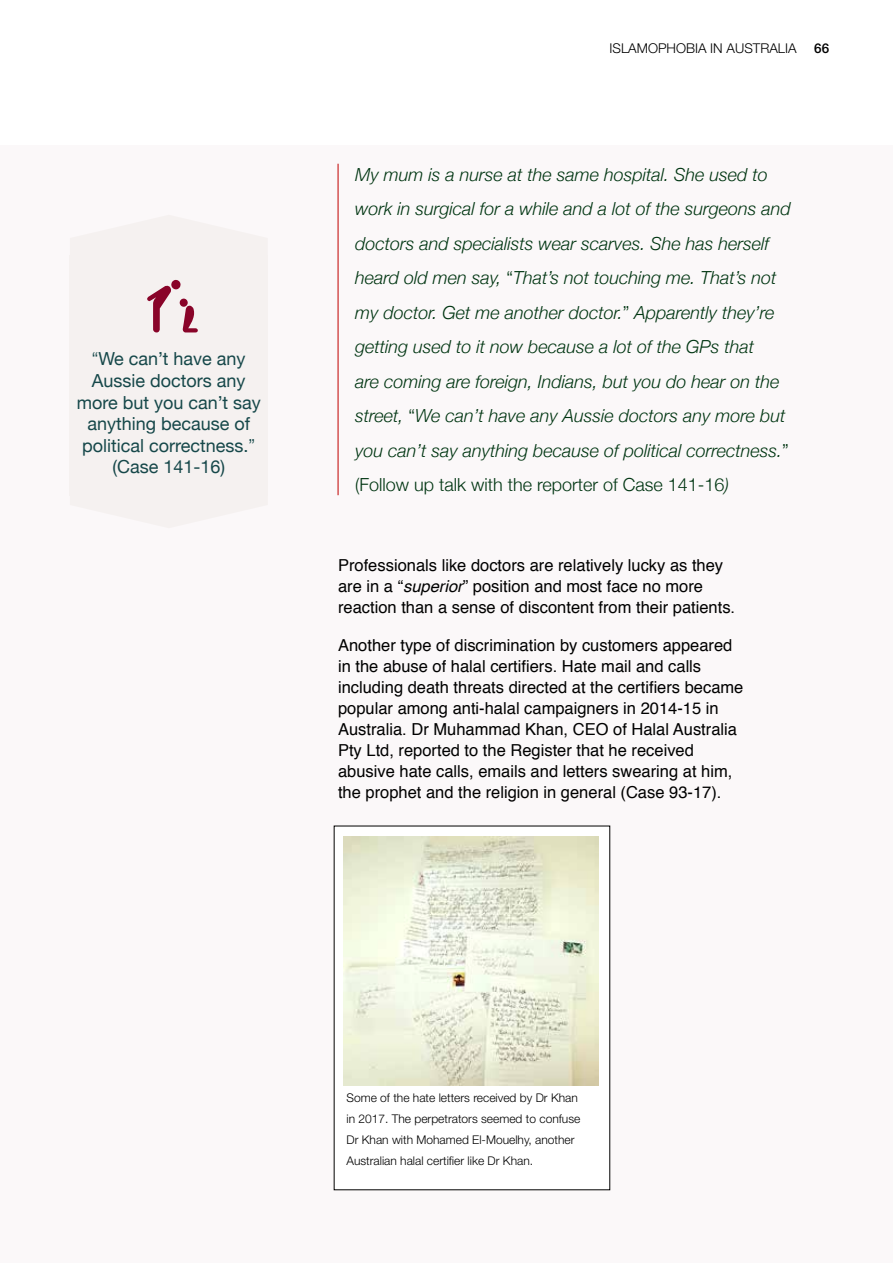
<style>
.page{position:relative;width:893px;height:1263px;background:#fff}
.page>*{position:absolute;margin:0;border:0;box-sizing:border-box;transform-origin:0 0}
.t1{font:italic 300 18px/34.5px "Helvetica Neue";color:#003612}
.t2{font:18px/21.6px "Helvetica Neue";color:#16484a;text-align:center}
.t3{font:16.5px/21px "Helvetica";color:#000}
.t4{font:300 13.5px "Helvetica Neue LT Std";color:#000}
.t5{font:500 13.5px "Helvetica Neue LT Std";color:#000}
.t6{font:300 12px/21px "Helvetica Neue LT Std";color:#000}
.s1{font-weight:300}
.s2{font-style:normal}
.s3{font-style:italic}
</style>
<div class="page">
<div style="left:0;top:146px;width:893px;height:1117px;background:#fbf8f9"></div>
<hr style="left:338px;top:164px;width:1px;height:331px;background:#c00000">
<div style="left:334px;top:826px;width:276px;height:364px;background:#fff"></div>
<img style="left:344px;top:837px;width:254px;height:248px">
<div style="left:70px;top:255px;width:198px;height:241px;background:#f5f1f0"></div>
<svg style="left:147px;top:279px;width:51px;height:53px"></svg>
<div style="left:180px;top:299px;width:8px;height:8px;background:#890429;border-radius:50%"></div>
<p class="t2" style="left:77px;top:348px;width:186px"><span class="s1">“</span>We can’t have any<br>Aussie doctors any more but you can’t say anything because of political correctness.<span class="s1">” </span>(Case 141-16)</p>
<p class="t4" style="left:609px;top:40px;width:189px">ISLAMOPHOBIA IN AUSTRALIA</p>
<p class="t5" style="left:814px;top:40px;width:17px">66</p>
<p class="t1" style="left:355px;top:157px;width:437px">My mum is a nurse at the same hospital. She used to work in surgical for a while and a lot of the surgeons and doctors and specialists wear scarves. She has herself heard old men say, <span class="s2">“</span>That’s not touching me. That’s not my doctor. Get me another doctor.<span class="s2">”</span> Apparently they’re getting used to it now because a lot of the GPs that<br>are coming are foreign, Indians, but you do hear on the street, <span class="s2">“</span>We can’t have any Aussie doctors any more but you can’t say anything because of political correctness.<span class="s2">” (Follow up talk with the reporter of Case 141-16</span>)</p>
<p class="t3" style="left:338px;top:556px;width:399px">Professionals like doctors are relatively lucky as they are in a “<span class="s3">superior</span>” position and most face no more reaction than a sense of discontent from their patients.</p>
<p class="t3" style="left:338px;top:636px;width:407px">Another type of discrimination by customers appeared in the abuse of halal certifiers. Hate mail and calls including death threats directed at the certifiers became popular among anti-halal campaigners in 2014-15 in Australia. Dr Muhammad Khan, CEO of Halal Australia Pty Ltd, reported to the Register that he received abusive hate calls, emails and letters swearing at him, the prophet and the religion in general (Case 93-17).</p>
<p class="t6" style="left:346px;top:1087px;width:235px">Some of the hate letters received by Dr Khan in 2017. The perpetrators seemed to confuse Dr Khan with Mohamed El-Mouelhy, another Australian halal certifier like Dr Khan.</p>
</div>
